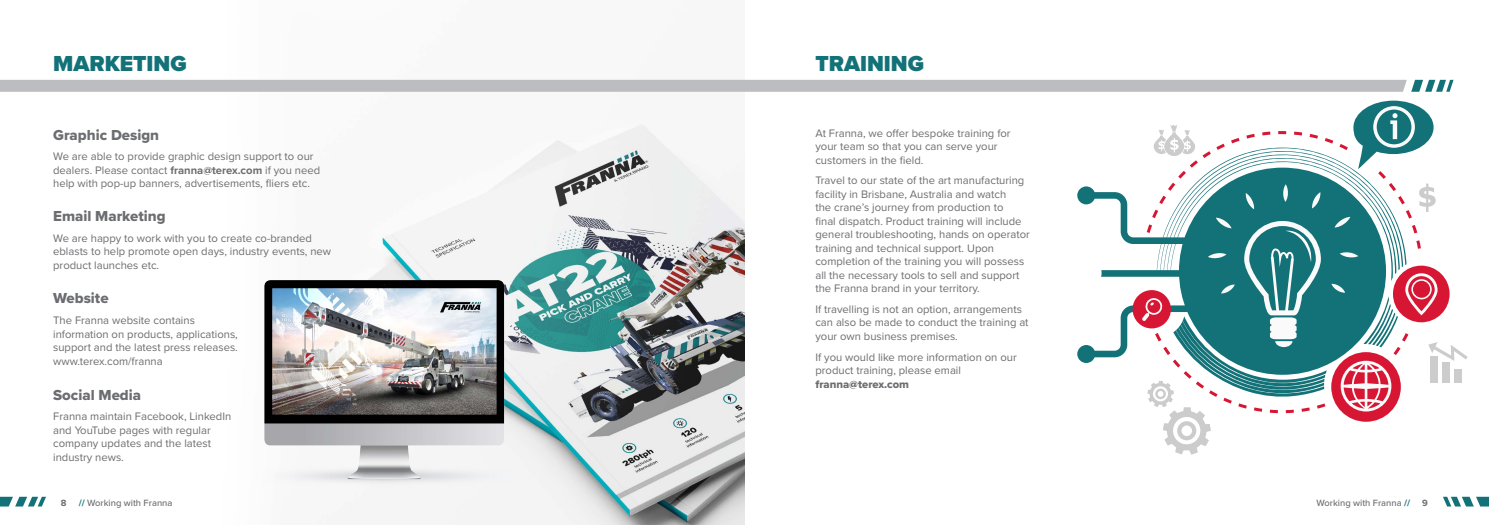
<style>
.page{position:relative;width:1489px;height:525px;background:#fff}
.page>*{position:absolute;margin:0;border:0;box-sizing:border-box;transform-origin:0 0}
.t1{font:900 22.5px "Proxima Nova";color:#137278}
.t2{font:15px "Proxima Nova Extrabld";color:#6c6d70}
.t3{font:11.25px/13.5px "Proxima Nova";color:#6c6d70}
.t4{font:500 9.38px "Proxima Nova";color:#6c6d70}
.t5{font:700 9.38px "Proxima Nova";color:#6c6d70}
.s1{font-weight:700}
.s2{font-family:"Proxima Nova Extrabld"}
.s3{font-weight:700;color:#137278}
</style>
<div class="page">
<img style="left:196px;top:79px;width:548px;height:445px">
<img style="left:250px;top:271px;width:267px;height:227px">
<svg style="left:0;top:80px;width:1453px;height:12px;background:#bbbdc0"></svg>
<svg style="left:1077px;top:101px;width:390px;height:353px"></svg>
<svg style="left:0;top:496px;width:46px;height:10px"></svg>
<svg style="left:1443px;top:496px;width:45px;height:10px"></svg>
<p class="t1" style="left:53px;top:47px;width:135px">MARKETING</p>
<p class="t2" style="left:53px;top:123px;width:107px">Graphic Design</p>
<p class="t3" style="left:53px;top:149px;width:268px">We are able to provide graphic design support to our dealers. Please contact <span class="s1">franna@terex.com</span> if you need help with pop-up banners, advertisements, fliers etc.</p>
<p class="t2" style="left:53px;top:205px;width:114px">Email Marketing</p>
<p class="t3" style="left:53px;top:230px;width:279px">We are happy to work with you to create co-branded eblasts to help promote open days, industry events, new product launches etc.</p>
<p class="t2" style="left:53px;top:287px;width:57px">Website</p>
<p class="t3" style="left:53px;top:313px;width:186px">The Franna website contains information on products, applications, support and the latest press releases. www.terex.com/franna</p>
<p class="t2" style="left:53px;top:383px;width:89px">Social Media</p>
<p class="t3" style="left:53px;top:409px;width:179px">Franna maintain Facebook, LinkedIn and YouTube pages with regular company updates and the latest industry news.</p>
<p class="t1" style="left:815px;top:47px;width:110px">TRAINING</p>
<p class="t3" style="left:815px;top:125px;width:197px">At Franna, we offer bespoke training for your team so that you can serve your customers in the field.</p>
<p class="t3" style="left:815px;top:173px;width:216px">Travel to our state of the art manufacturing facility in Brisbane, Australia and watch<br>the crane’s journey from production to<br>final dispatch. Product training will include general troubleshooting, hands on operator training and technical support. Upon completion of the training you will possess all the necessary tools to sell and support the Franna brand in your territory.</p>
<p class="t3" style="left:815px;top:302px;width:215px">If travelling is not an option, arrangements can also be made to conduct the training at your own business premises.</p>
<p class="t3" style="left:815px;top:349px;width:203px">If you would like more information on our product training, please email <span class="s2">franna@terex.com</span></p>
<p class="t5" style="left:61px;top:495px;width:7px">8</p>
<p class="t4" style="left:79px;top:495px;width:95px"><span class="s3">//</span> Working with Franna</p>
<p class="t4" style="left:1316px;top:495px;width:95px">Working with Franna <span class="s3">//</span></p>
<p class="t5" style="left:1422px;top:495px;width:7px">9</p>
</div>
